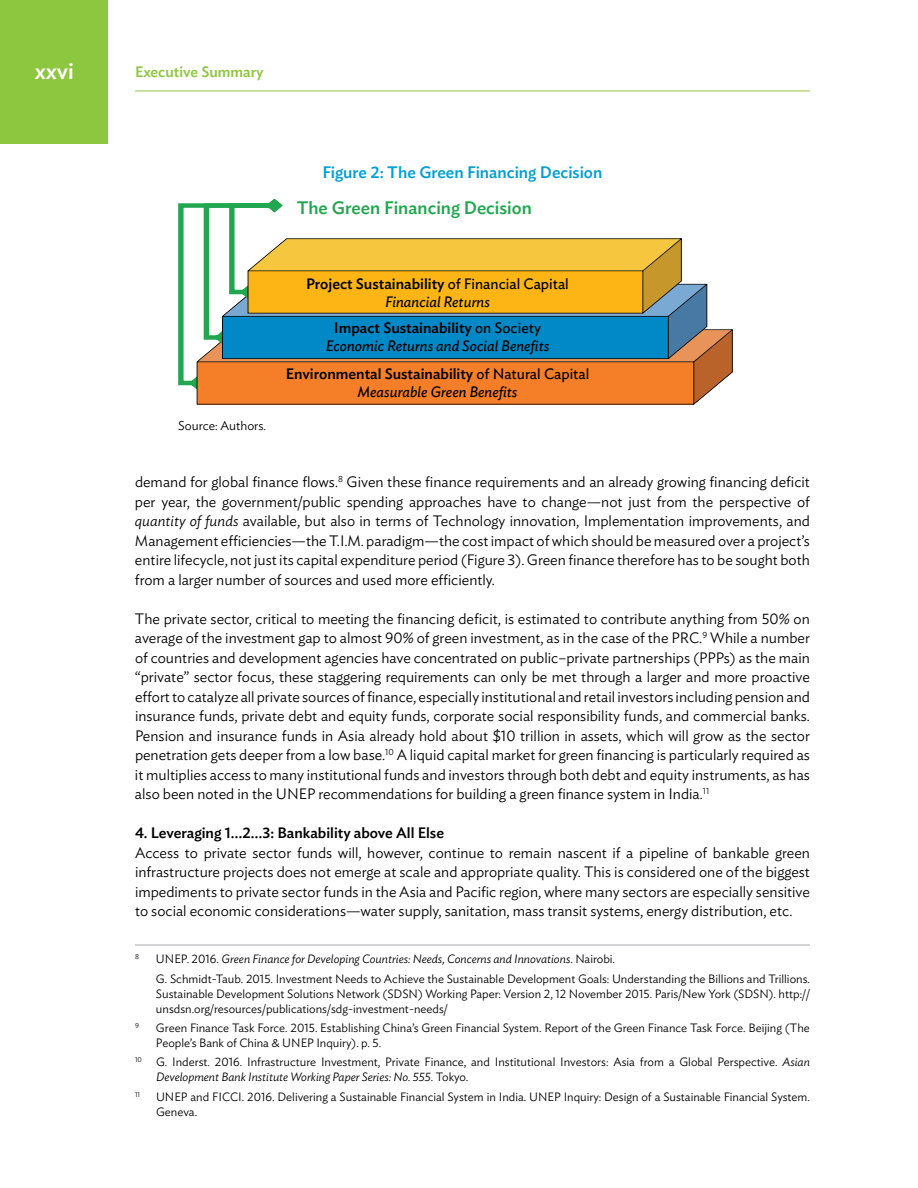
<style>
.page{position:relative;width:918px;height:1188px;background:#fff}
.page>*{position:absolute;margin:0;border:0;box-sizing:border-box;transform-origin:0 0}
.t1{font:500 22.5px "Ideal Sans";color:#fff}
.t2{font:500 18px "Ideal Sans";color:#21a74f}
.t3{font:500 16.5px "Ideal Sans";color:#009fd6}
.t4{font:300 15px/19.5px "Ideal Sans";color:#000;text-align:justify}
.t5{font:500 15px/18px "Ideal Sans";color:#000;text-align:center}
.t6{font:italic 15px/18px "Ideal Sans";color:#000;text-align:center}
.t7{font:500 15px "Ideal Sans";color:#8dc63f}
.t8{font:300 12.75px "Ideal Sans";color:#000}
.t9{font:300 12px/15px "Ideal Sans";color:#000}
.t10{font:300 7.05px "Ideal Sans";color:#000}
.s1{font-weight:400}
.s2{font-weight:400;font-style:italic}
.s3{font-weight:500;font-style:normal}
.s4{font-style:normal}
.s5{font-style:italic}
</style>
<div class="page">
<div style="left:0;top:0;width:108px;height:144px;background:#8dc63f"></div>
<hr style="left:135px;top:91px;width:675px;height:1px;background:#8dc63f">
<hr style="left:135px;top:945px;width:675px;height:1px;background:#a7a9ac">
<svg style="left:178px;top:199px;width:555px;height:206px"></svg>
<h1 class="t1" style="left:35px;top:54px;width:41px">xxvi</h1>
<p class="t7" style="left:135px;top:61px;width:130px">Executive Summary</p>
<p class="t3" style="left:322px;top:160px;width:281px">Figure 2: The Green Financing Decision</p>
<p class="t2" style="left:297px;top:194px;width:237px">The Green Financing Decision</p>
<p class="t8" style="left:178px;top:416px;width:90px">Source: Authors.</p>
<p class="t5" style="left:306px;top:274px;width:264px">Project Sustainability <span class="s1">of Financial Capital<br></span><span class="s2">Financial Returns</span></p>
<p class="t6" style="left:326px;top:317px;width:225px"><span class="s3">Impact Sustainability</span> <span class="s4">on Society<br></span>Economic Returns and Social Benefits</p>
<p class="t5" style="left:286px;top:364px;width:305px">Environmental Sustainability <span class="s1">of Natural Capital<br></span><span class="s2">Measurable Green Benefits</span></p>
<p class="t4" style="left:135px;top:471px;width:677px">demand for global finance flows.<sup>8</sup> Given these finance requirements and an already growing financing deficit per year, the government/public spending approaches have to change—not just from the perspective of <span class="s5">quantity of funds</span> available, but also in terms of Technology innovation, Implementation improvements, and Management efficiencies—the T.I.M. paradigm—the cost impact of which should be measured over a project’s entire lifecycle, not just its capital expenditure period (Figure 3). Green finance therefore has to be sought both from a larger number of sources and used more efficiently.</p>
<p class="t4" style="left:135px;top:607px;width:677px">The private sector, critical to meeting the financing deficit, is estimated to contribute anything from 50% on average of the investment gap to almost 90% of green investment, as in the case of the PRC.<sup>9</sup> While a number of countries and development agencies have concentrated on public–private partnerships (PPPs) as the main “private” sector focus, these staggering requirements can only be met through a larger and more proactive effort to catalyze all private sources of finance, especially institutional and retail investors including pension and insurance funds, private debt and equity funds, corporate social responsibility funds, and commercial banks.<br>Pension and insurance funds in Asia already hold about $10 trillion in assets, which will grow as the sector penetration gets deeper from a low base.<sup>10</sup> A liquid capital market for green financing is particularly required as it multiplies access to many institutional funds and investors through both debt and equity instruments, as has also been noted in the UNEP recommendations for building a green finance system in India.<sup>11</sup></p>
<p class="t5" style="left:135px;top:823px;width:311px">4. Leveraging 1…2…3: Bankability above All Else</p>
<p class="t4" style="left:135px;top:841px;width:677px">Access to private sector funds will, however, continue to remain nascent if a pipeline of bankable green infrastructure projects does not emerge at scale and appropriate quality. This is considered one of the biggest impediments to private sector funds in the Asia and Pacific region, where many sectors are especially sensitive to social economic considerations—water supply, sanitation, mass transit systems, energy distribution, etc.</p>
<p class="t10" style="left:135px;top:952px;width:5px">8</p>
<p class="t9" style="left:156px;top:948px;width:656px;line-height:19.5px">UNEP. 2016. <span class="s5">Green Finance for Developing Countries: Needs, Concerns and Innovations</span>. Nairobi.<br>G. Schmidt-Taub. 2015. Investment Needs to Achieve the Sustainable Development Goals: Understanding the Billions and Trillions.</p>
<p class="t9" style="left:156px;top:985px;width:656px">Sustainable Development Solutions Network (SDSN) Working Paper: Version 2, 12 November 2015. Paris/New York (SDSN). http:// unsdsn.org/resources/publications/sdg-investment-needs/</p>
<p class="t10" style="left:135px;top:1020px;width:5px">9</p>
<p class="t9" style="left:156px;top:1019px;width:655px">Green Finance Task Force. 2015. Establishing China’s Green Financial System. Report of the Green Finance Task Force. Beijing (The<br>People’s Bank of China &amp; UNEP Inquiry). p. 5.</p>
<p class="t9" style="left:156px;top:1054px;width:655px;text-indent:-21px"><sup>10</sup> G. Inderst. 2016. Infrastructure Investment, Private Finance, and Institutional Investors: Asia from a Global Perspective. <span class="s5">Asian<br>Development Bank Institute Working Paper Series: No. 555</span>. Tokyo.</p>
<p class="t10" style="left:135px;top:1089px;width:7px">11</p>
<p class="t9" style="left:156px;top:1088px;width:655px">UNEP and FICCI. 2016. Delivering a Sustainable Financial System in India. UNEP Inquiry: Design of a Sustainable Financial System.<br>Geneva.</p>
</div>
